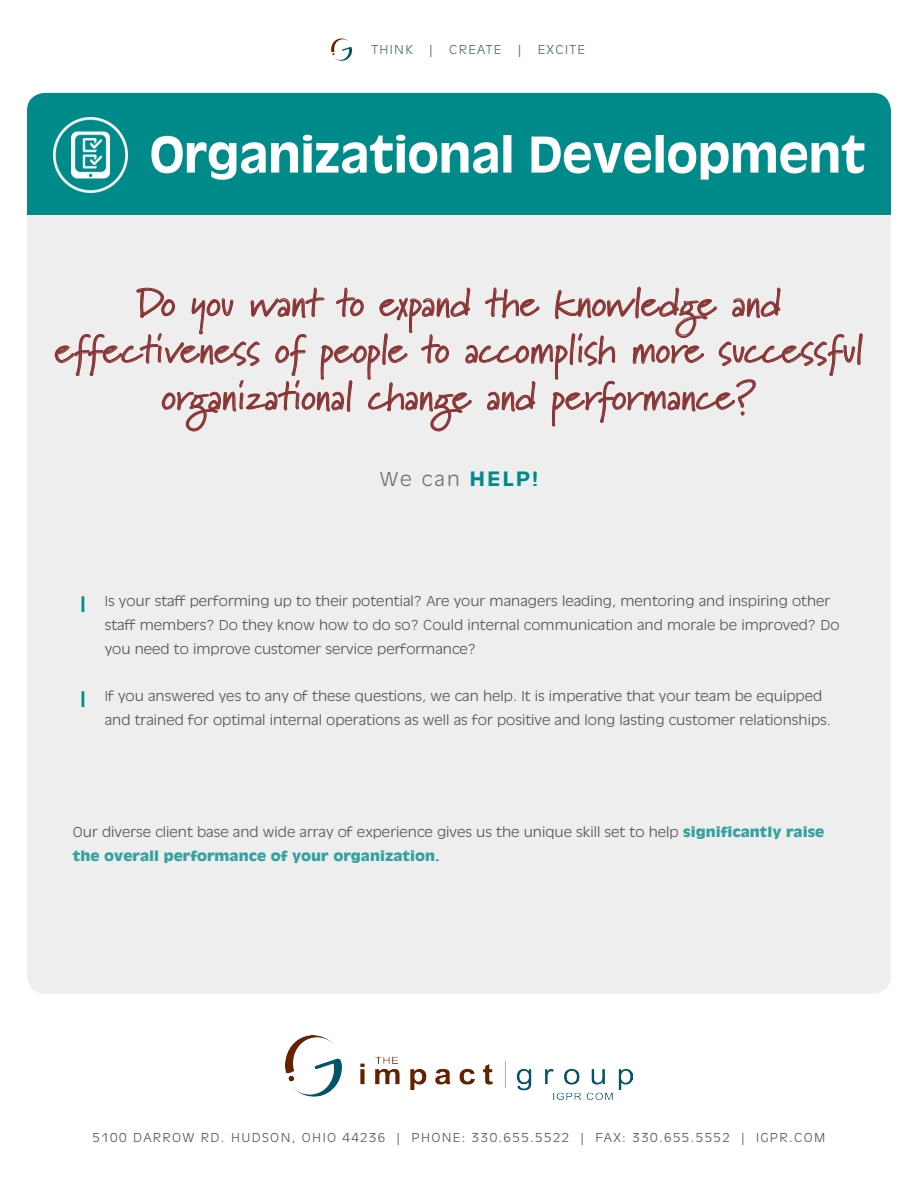
<style>
.page{position:relative;width:918px;height:1188px;background:#fff}
.page>*{position:absolute;margin:0;border:0;box-sizing:border-box;transform-origin:0 0}
.t1{font:54px "Antique Olive";color:#fff}
.t2{font:39px/46.8px "Marydale";color:#883433;text-align:center}
.t3{font:300 18.9px "Antique Olive Std";color:#737373;scale:1.11 1}
.t4{font:18.9px "Antique Olive";color:#008b8a;scale:1.11 1}
.t5{font:300 13.5px/24px "Antique Olive Std";color:#57585a;scale:1.11 1}
.t6{font:300 12.15px "Antique Olive Std";letter-spacing:.1em;color:#57585a;scale:1.11 1}
.t7{font:300 12.15px "Antique Olive Std";letter-spacing:.1em;color:#4c6c78;scale:1.11 1}
.s1{font-family:"Antique Olive";font-weight:400;font-size:21.6px;color:#008b8a}
.s2{font-weight:900;color:#33a2a1}
.s3{color:#4c6c78}
</style>
<div class="page">
<div style="left:27px;top:117px;width:864px;height:877px;background:#eee;border-radius:18px"></div>
<div style="left:27px;top:93px;width:864px;height:114px;background:#008b8a;border-radius:18px"></div>
<div style="left:27px;top:128px;width:864px;height:86px;background:#008b8a"></div>
<svg style="left:331px;top:38px;width:21px;height:23px"></svg>
<img style="left:53px;top:117px;width:75px;height:76px">
<img style="left:285px;top:1036px;width:348px;height:64px">
<svg style="left:55px;top:286px;width:808px;height:146px"></svg>
<p class="t7" style="left:371px;top:43px;width:39px">THINK</p>
<p class="t7" style="left:430px;top:43px;width:4px">|</p>
<p class="t7" style="left:449px;top:43px;width:49px">CREATE</p>
<p class="t7" style="left:518px;top:43px;width:4px">|</p>
<p class="t7" style="left:538px;top:43px;width:44px">EXCITE</p>
<p class="t1" style="left:150px;top:124px;width:717px">Organizational Development</p>
<p class="t2" style="left:55px;top:279px;width:810px">Do you want to expand the knowledge and effectiveness of people to accomplish more successful organizational change and performance?</p>
<p class="t3" style="left:380px;top:468px;width:144px">We can <span class="s1">HELP!</span></p>
<p class="t4" style="left:78px;top:592px;width:11px">|</p>
<p class="t4" style="left:78px;top:687px;width:11px">|</p>
<p class="t5" style="left:105px;top:589px;width:663px">Is your staff performing up to their potential? Are your managers leading, mentoring and inspiring other staff members? Do they know how to do so? Could internal communication and morale be improved? Do you need to improve customer service performance?</p>
<p class="t5" style="left:105px;top:684px;width:656px">If you answered yes to any of these questions, we can help. It is imperative that your team be equipped and trained for optimal internal operations as well as for positive and long lasting customer relationships.</p>
<p class="t5" style="left:73px;top:821px;width:679px">Our diverse client base and wide array of experience gives us the unique skill set to help <span class="s2">significantly raise the overall performance of your organization.</span></p>
<p class="t6" style="left:93px;top:1131px;width:662px">5100 DARROW RD. HUDSON, OHIO 44236 <span class="s3">|</span> PHONE: 330.655.5522 <span class="s3">|</span> FAX: 330.655.5552 <span class="s3">|</span> IGPR.COM</p>
</div>
